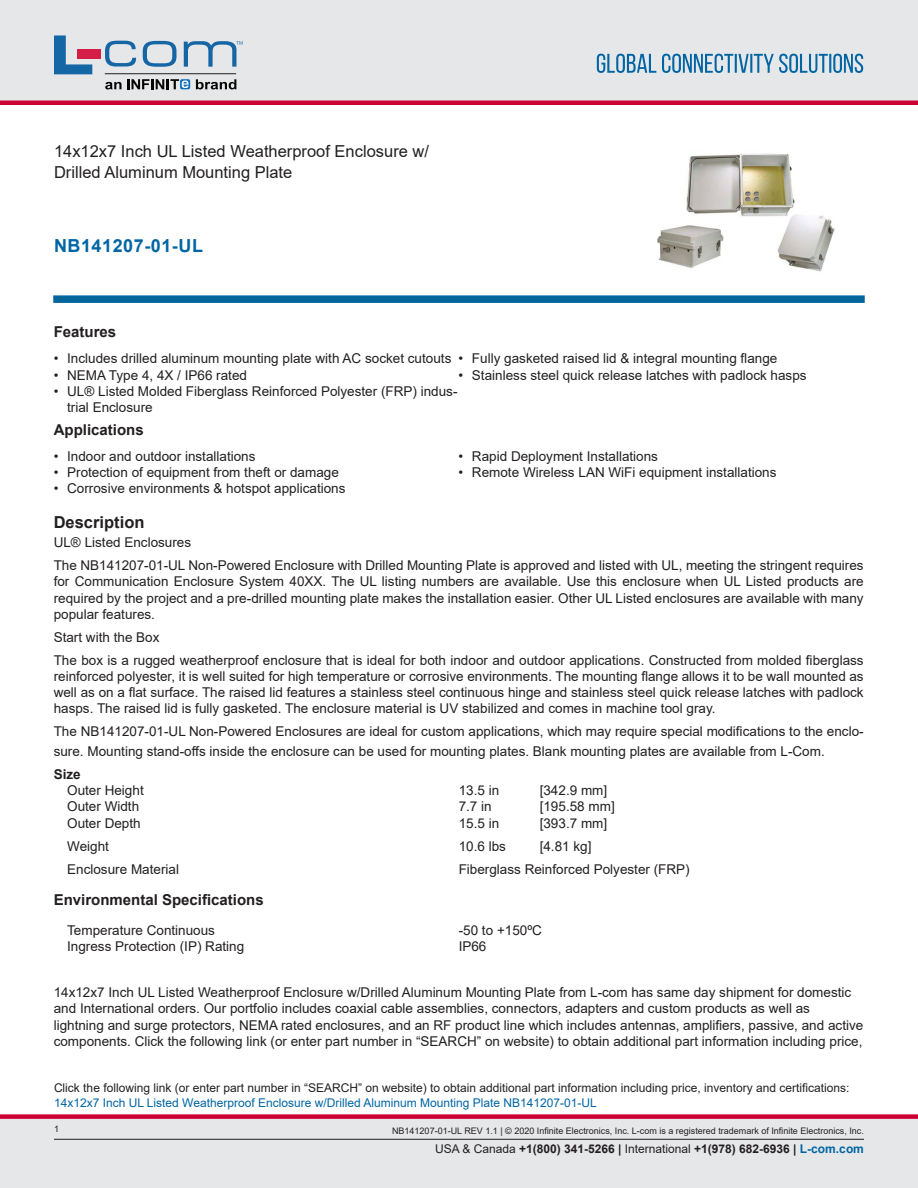
<style>
.page{position:relative;width:918px;height:1188px;background:#fff}
.page>*{position:absolute;margin:0;border:0;box-sizing:border-box;transform-origin:0 0}
.PN{font:700 18px "Arial";letter-spacing:.03em;color:#0065a4}
.Web_Description_Para{font:16.5px/21px "Arial";color:#231f20}
.Head1{font:700 16.5px "Arial";color:#231f20}
.LCOM_Section_Header{font:700 15px "Arial";color:#231f20}
.MarketingDescription{font:13.5px/16.2px "Arial";color:#231f20;text-align:justify}
.Web_Description_Para-2{font:13.5px/16.2px "Arial";color:#231f20}
.LCOM_List_Body{font:13.5px "Arial";color:#231f20}
.Head2_after_Head1{font:700 13.5px "Arial";color:#231f20}
.Description_and_PN_L{font:12px/14.4px "Arial";color:#231f20}
.t1{font:700 12px "Arial";color:#231f20}
.t2{font:9px "Arial";color:#231f20}
.s1{color:#0065a4}
.s2{font-weight:400}
</style>
<div class="page">
<div style="left:0;top:1119px;width:918px;height:69px;background:#e6e7e9"></div>
<div style="left:0;top:1114px;width:918px;height:5px;background:#c03"></div>
<div style="left:0;top:0;width:918px;height:102px;background:#e6e7e9"></div>
<div style="left:0;top:100px;width:918px;height:5px;background:#c03"></div>
<hr style="left:54px;top:1139px;width:810px;height:1px;background:#231f20">
<svg style="left:597px;top:54px;width:266px;height:19px"></svg>
<svg style="left:53px;top:295px;width:812px;height:8px;fill:#00669f"></svg>
<hr style="left:105px;top:73px;width:131px;height:1px;background:#211e1e">
<svg style="left:54px;top:35px;width:38px;height:39px"></svg>
<svg style="left:143px;top:41px;width:34px;height:26px"></svg>
<svg style="left:105px;top:41px;width:31px;height:26px"></svg>
<div style="left:77px;top:49px;width:23px;height:10px;background:#d41e47"></div>
<svg style="left:180px;top:79px;width:10px;height:10px"></svg>
<svg style="left:196px;top:79px;width:40px;height:10px"></svg>
<svg style="left:105px;top:79px;width:83px;height:10px"></svg>
<svg style="left:184px;top:41px;width:59px;height:26px"></svg>
<img style="left:657px;top:153px;width:178px;height:119px">
<h1 class="Web_Description_Para" style="left:54px;top:141px;width:377px">14x12x7 Inch UL Listed Weatherproof Enclosure w/<br>Drilled Aluminum Mounting Plate</h1>
<p class="PN" style="left:54px;top:233px;width:151px">NB141207-01-UL</p>
<p class="LCOM_Section_Header" style="left:54px;top:321px;width:64px">Features</p>
<p class="Web_Description_Para-2" style="left:54px;top:350px;width:399px">• Includes drilled aluminum mounting plate with AC socket cutouts</p>
<p class="Web_Description_Para-2" style="left:54px;top:367px;width:195px">• NEMA Type 4, 4X / IP66 rated</p>
<p class="Web_Description_Para-2" style="left:67px;top:383px;width:392px;text-indent:-14px">• UL® Listed Molded Fiberglass Reinforced Polyester (FRP) indus&shy;trial Enclosure</p>
<p class="Web_Description_Para-2" style="left:458px;top:350px;width:320px">• Fully gasketed raised lid &amp; integral mounting flange</p>
<p class="Web_Description_Para-2" style="left:458px;top:367px;width:350px">• Stainless steel quick release latches with padlock hasps</p>
<p class="LCOM_Section_Header" style="left:54px;top:419px;width:92px">Applications</p>
<p class="Web_Description_Para-2" style="left:54px;top:448px;width:203px">• Indoor and outdoor installations</p>
<p class="Web_Description_Para-2" style="left:54px;top:464px;width:287px">• Protection of equipment from theft or damage</p>
<p class="Web_Description_Para-2" style="left:54px;top:480px;width:293px">• Corrosive environments &amp; hotspot applications</p>
<p class="Web_Description_Para-2" style="left:458px;top:448px;width:201px">• Rapid Deployment Installations</p>
<p class="Web_Description_Para-2" style="left:458px;top:464px;width:320px">• Remote Wireless LAN WiFi equipment installations</p>
<p class="Head1" style="left:54px;top:511px;width:92px">Description</p>
<p class="MarketingDescription" style="left:54px;top:534px;width:139px">UL® Listed Enclosures</p>
<p class="MarketingDescription" style="left:54px;top:557px;width:811px">The NB141207-01-UL Non-Powered Enclosure with Drilled Mounting Plate is approved and listed with UL, meeting the stringent requires for Communication Enclosure System 40XX. The UL listing numbers are available. Use this enclosure when UL Listed products are required by the project and a pre-drilled mounting plate makes the installation easier. Other UL Listed enclosures are available with many popular features.</p>
<p class="MarketingDescription" style="left:54px;top:629px;width:107px">Start with the Box</p>
<p class="MarketingDescription" style="left:54px;top:652px;width:812px">The box is a rugged weatherproof enclosure that is ideal for both indoor and outdoor applications. Constructed from molded fiberglass reinforced polyester, it is well suited for high temperature or corrosive environments. The mounting flange allows it to be wall mounted as well as on a flat surface. The raised lid features a stainless steel continuous hinge and stainless steel quick release latches with padlock hasps. The raised lid is fully gasketed. The enclosure material is UV stabilized and comes in machine tool gray.</p>
<p class="MarketingDescription" style="left:54px;top:722px;width:811px;line-height:19.8px">The NB141207-01-UL Non-Powered Enclosures are ideal for custom applications, which may require special modifications to the enclo&shy;sure. Mounting stand-offs inside the enclosure can be used for mounting plates. Blank mounting plates are available from L-Com.</p>
<p class="Head2_after_Head1" style="left:54px;top:765px;width:29px">Size</p>
<p class="LCOM_List_Body" style="left:67px;top:781px;width:78px">Outer Height</p>
<p class="LCOM_List_Body" style="left:459px;top:781px;width:42px">13.5 in</p>
<p class="LCOM_List_Body" style="left:540px;top:781px;width:69px">[342.9 mm]</p>
<p class="LCOM_List_Body" style="left:67px;top:797px;width:74px">Outer Width</p>
<p class="LCOM_List_Body" style="left:459px;top:797px;width:35px">7.7 in</p>
<p class="LCOM_List_Body" style="left:540px;top:797px;width:77px">[195.58 mm]</p>
<p class="LCOM_List_Body" style="left:67px;top:814px;width:75px">Outer Depth</p>
<p class="LCOM_List_Body" style="left:459px;top:814px;width:42px">15.5 in</p>
<p class="LCOM_List_Body" style="left:540px;top:814px;width:69px">[393.7 mm]</p>
<p class="LCOM_List_Body" style="left:67px;top:837px;width:43px">Weight</p>
<p class="LCOM_List_Body" style="left:459px;top:837px;width:49px">10.6 lbs</p>
<p class="LCOM_List_Body" style="left:540px;top:837px;width:53px">[4.81 kg]</p>
<p class="LCOM_List_Body" style="left:67px;top:860px;width:113px">Enclosure Material</p>
<p class="LCOM_List_Body" style="left:459px;top:860px;width:233px">Fiberglass Reinforced Polyester (FRP)</p>
<p class="LCOM_Section_Header" style="left:54px;top:889px;width:212px">Environmental Specifications</p>
<p class="LCOM_List_Body" style="left:67px;top:921px;width:149px">Temperature Continuous</p>
<p class="LCOM_List_Body" style="left:459px;top:921px;width:85px">-50 to +150ºC</p>
<p class="LCOM_List_Body" style="left:67px;top:937px;width:179px">Ingress Protection (IP) Rating</p>
<p class="LCOM_List_Body" style="left:459px;top:937px;width:29px">IP66</p>
<h1 class="Web_Description_Para-2" style="left:54px;top:984px;width:811px">14x12x7 Inch UL Listed Weatherproof Enclosure w/Drilled Aluminum Mounting Plate from L-com has same day shipment for domestic and International orders. Our portfolio includes coaxial cable assemblies, connectors, adapters and custom products as well as lightning and surge protectors, NEMA rated enclosures, and an RF product line which includes antennas, amplifiers, passive, and active components. Click the following link (or enter part number in “SEARCH” on website) to obtain additional part information including price,</h1>
<p class="Description_and_PN_L" style="left:54px;top:1081px;width:797px">Click the following link (or enter part number in “SEARCH” on website) to obtain additional part information including price, inventory and certifications:<br><span class="s1">14x12x7 Inch UL Listed Weatherproof Enclosure w/Drilled Aluminum Mounting Plate NB141207-01-UL</span></p>
<p class="t2" style="left:54px;top:1123px;width:7px">1</p>
<p class="t2" style="left:392px;top:1125px;width:473px">NB141207-01-UL REV 1.1 | © 2020 Infinite Electronics, Inc. L-com is a registered trademark of Infinite Electronics, Inc.</p>
<p class="t1" style="left:435px;top:1140px;width:430px"><span class="s2">USA &amp; Canada</span> +1(800) 341-5266 | <span class="s2">International</span> +1(978) 682-6936 | <span class="s1">L-com.com</span></p>
</div>
